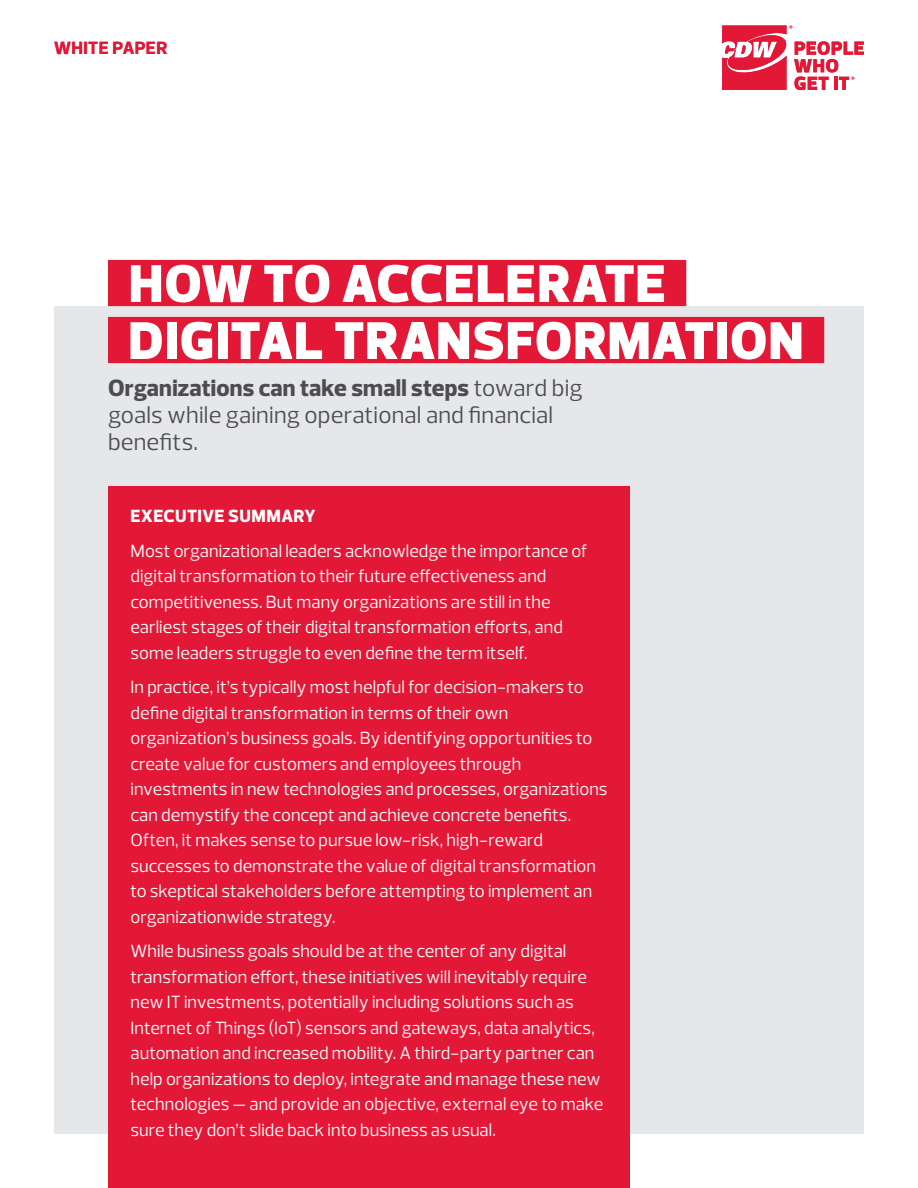
<style>
.page{position:relative;width:918px;height:1188px;background:#fff}
.page>*{position:absolute;margin:0;border:0;box-sizing:border-box;transform-origin:0 0}
.t1{font:900 54px/57px "Prelo";letter-spacing:.02em;color:#fff}
.t2{font:24px/27px "Prelo";letter-spacing:.005em;color:#4d4d4f}
.t3{font:18px/25.5px "Prelo";color:#fff}
.t4{font:800 18px "Prelo";letter-spacing:.025em;color:#fff}
.t5{font:700 18px "Prelo";letter-spacing:.02em;color:#e31837}
.s1{font-weight:800}
</style>
<div class="page">
<svg style="left:722px;top:25px;width:142px;height:65px"></svg>
<div style="left:54px;top:306px;width:810px;height:828px;background:#e6e7e8"></div>
<div style="left:108px;top:486px;width:522px;height:702px;background:#e31837"></div>
<div style="left:108px;top:260px;width:578px;height:46px;background:#e31837"></div>
<div style="left:108px;top:317px;width:716px;height:46px;background:#e31837"></div>
<p class="t5" style="left:54px;top:37px;width:115px">WHITE PAPER</p>
<h1 class="t1" style="left:128px;top:256px;width:677px">HOW TO ACCELERATE<br>DIGITAL TRANSFORMATION</h1>
<h2 class="t2" style="left:108px;top:375px;width:476px"><span class="s1">Organizations can take small steps</span> toward big goals while gaining operational and financial benefits.</h2>
<p class="t4" style="left:131px;top:505px;width:186px">EXECUTIVE SUMMARY</p>
<p class="t3" style="left:130px;top:538px;width:458px">Most organizational leaders acknowledge the importance of digital transformation to their future effectiveness and competitiveness. But many organizations are still in the earliest stages of their digital transformation efforts, and some leaders struggle to even define the term itself.</p>
<p class="t3" style="left:130px;top:674px;width:478px">In practice, it’s typically most helpful for decision-makers to define digital transformation in terms of their own organization’s business goals. By identifying opportunities to create value for customers and employees through investments in new technologies and processes, organizations can demystify the concept and achieve concrete benefits.<br>Often, it makes sense to pursue low-risk, high-reward successes to demonstrate the value of digital transformation to skeptical stakeholders before attempting to implement an organizationwide strategy.</p>
<p class="t3" style="left:130px;top:938px;width:474px">While business goals should be at the center of any digital transformation effort, these initiatives will inevitably require new IT investments, potentially including solutions such as Internet of Things (IoT) sensors and gateways, data analytics, automation and increased mobility. A third-party partner can help organizations to deploy, integrate and manage these new technologies — and provide an objective, external eye to make sure they don’t slide back into business as usual.</p>
</div>
